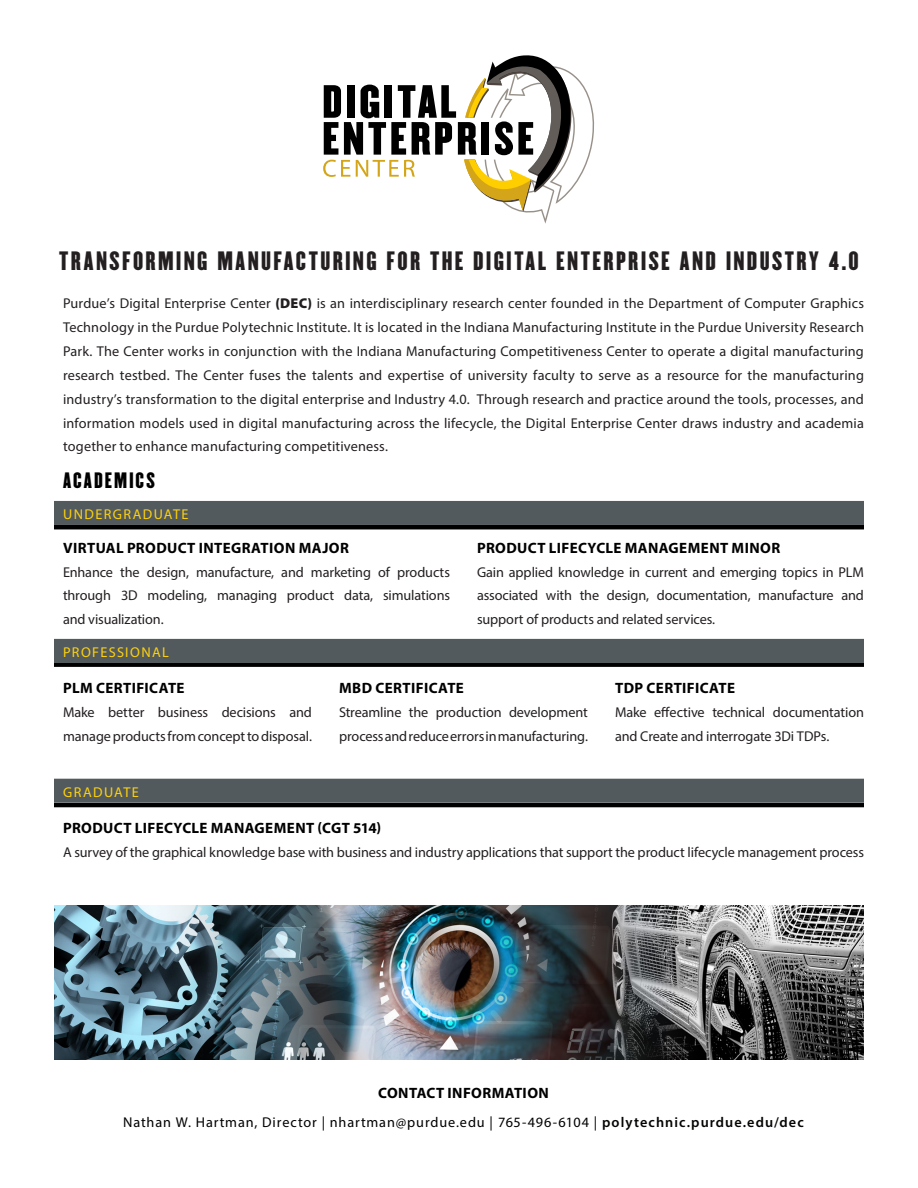
<style>
.page{position:relative;width:918px;height:1188px;background:#fff}
.page>*{position:absolute;margin:0;border:0;box-sizing:border-box;transform-origin:0 0}
.head{font:23.25px "Champion Liteweight";letter-spacing:.1em;color:#231f20}
.subs{font:19.5px "Champion Liteweight";letter-spacing:.1em;color:#000001}
.majors{font:700 15px "Myriad Pro";letter-spacing:.025em;color:#000001}
.body{font:14.25px/23.9px "Myriad Pro";letter-spacing:-.005em;color:#231f20;text-align:justify}
.majors-2{font:14.25px "Myriad Pro";letter-spacing:.06em;color:#000001}
.academics{font:14.25px "Myriad Pro";letter-spacing:.095em;color:#fdd10c}
.s1{font-weight:900}
.s2{font-weight:600;color:#040503}
</style>
<div class="page">
<svg style="left:323px;top:55px;width:271px;height:169px"></svg>
<img style="left:54px;top:905px;width:810px;height:155px">
<div style="left:54px;top:501px;width:810px;height:24px;background:#535a5d"></div>
<hr style="left:54px;top:525px;width:810px;height:4px;background:#000001">
<div style="left:54px;top:662px;width:810px;height:5px;background:#000001"></div>
<hr style="left:54px;top:803px;width:810px;height:4px;background:#000001">
<div style="left:54px;top:639px;width:810px;height:24px;background:#535a5d"></div>
<div style="left:54px;top:779px;width:810px;height:24px;background:#535a5d"></div>
<p class="head" style="left:59px;top:242px;width:801px">TRANSFORMING MANUFACTURING FOR THE DIGITAL ENTERPRISE AND INDUSTRY 4.0</p>
<p class="body" style="left:63px;top:291px;width:803px">Purdue’s Digital Enterprise Center <span class="s1">(DEC)</span> is an interdisciplinary research center founded in the Department of Computer Graphics Technology in the Purdue Polytechnic Institute. It is located in the Indiana Manufacturing Institute in the Purdue University Research Park. The Center works in conjunction with the Indiana Manufacturing Competitiveness Center to operate a digital manufacturing research testbed. The Center fuses the talents and expertise of university faculty to serve as a resource for the manufacturing industry’s transformation to the digital enterprise and Industry 4.0. Through research and practice around the tools, processes, and information models used in digital manufacturing across the lifecycle, the Digital Enterprise Center draws industry and academia together to enhance manufacturing competitiveness.</p>
<p class="subs" style="left:63px;top:465px;width:93px">ACADEMICS</p>
<h3 class="academics" style="left:63px;top:505px;width:127px">UNDERGRADUATE</h3>
<p class="majors" style="left:63px;top:538px;width:287px">VIRTUAL PRODUCT INTEGRATION MAJOR</p>
<p class="body" style="left:63px;top:560px;width:389px">Enhance the design, manufacture, and marketing of products through 3D modeling, managing product data, simulations and visualization.</p>
<p class="majors" style="left:477px;top:538px;width:305px">PRODUCT LIFECYCLE MANAGEMENT MINOR</p>
<p class="body" style="left:477px;top:560px;width:389px">Gain applied knowledge in current and emerging topics in PLM associated with the design, documentation, manufacture and support of products and related services.</p>
<h3 class="academics" style="left:63px;top:643px;width:107px">PROFESSIONAL</h3>
<p class="majors" style="left:63px;top:678px;width:123px">PLM CERTIFICATE</p>
<p class="body" style="left:63px;top:700px;width:251px">Make better business decisions and manage products from concept to disposal.</p>
<p class="majors" style="left:339px;top:678px;width:126px">MBD CERTIFICATE</p>
<p class="body" style="left:339px;top:700px;width:251px">Streamline the production development process and reduce errors in manufacturing.</p>
<p class="majors" style="left:615px;top:678px;width:121px">TDP CERTIFICATE</p>
<p class="body" style="left:615px;top:700px;width:251px">Make effective technical documentation and Create and interrogate 3Di TDPs.</p>
<h3 class="academics" style="left:63px;top:783px;width:77px">GRADUATE</h3>
<p class="majors" style="left:63px;top:818px;width:320px">PRODUCT LIFECYCLE MANAGEMENT (CGT 514)</p>
<p class="body" style="left:63px;top:840px;width:803px">A survey of the graphical knowledge base with business and industry applications that support the product lifecycle management process</p>
<p class="majors" style="left:378px;top:1083px;width:172px">CONTACT INFORMATION</p>
<p class="majors-2" style="left:123px;top:1114px;width:682px">Nathan W. Hartman, Director | nhartman@purdue.edu | 765-496-6104 | <span class="s2">polytechnic.purdue.edu/dec</span></p>
</div>
